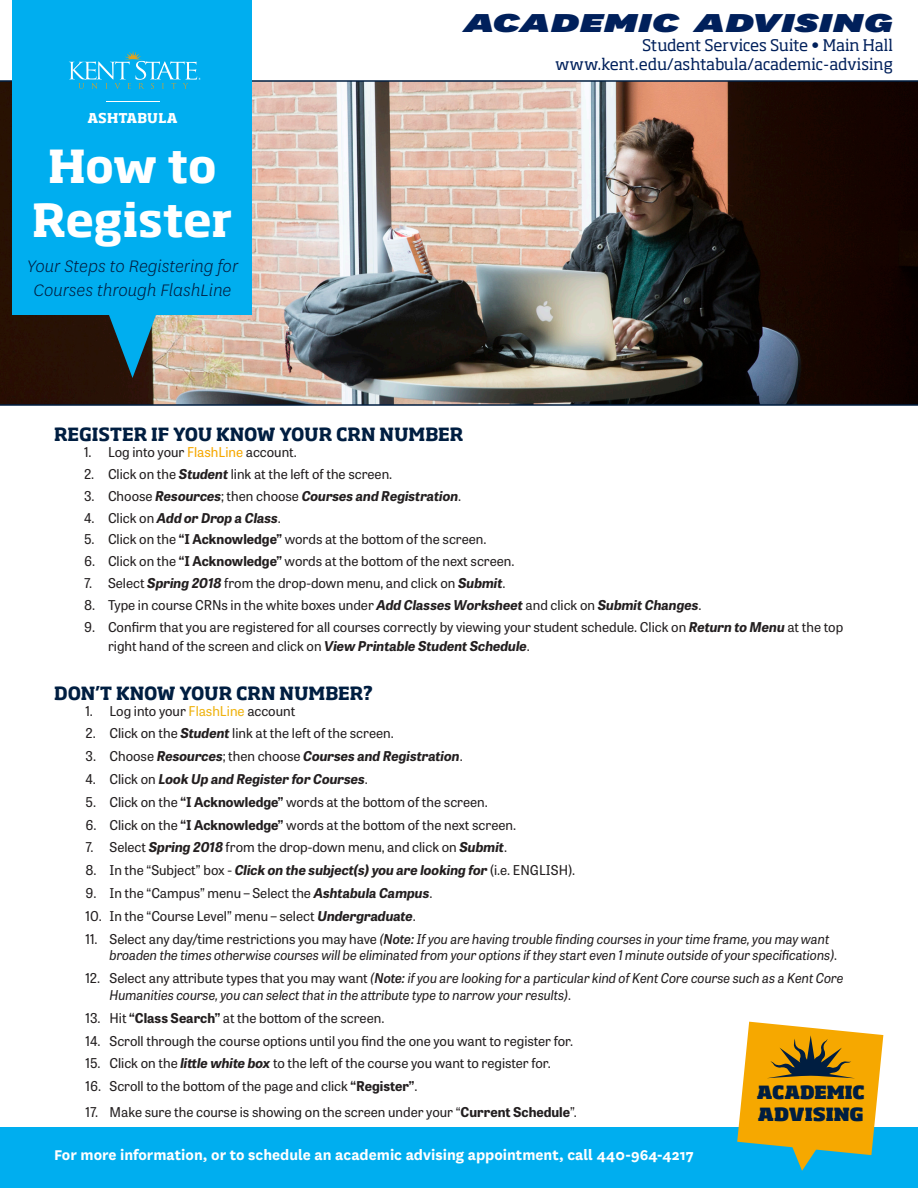
<style>
.page{position:relative;width:918px;height:1188px;background:#fff}
.page>*{position:absolute;margin:0;border:0;box-sizing:border-box;transform-origin:0 0}
.t1{font:700 45px "Soho Std";letter-spacing:-.015em;color:#fff}
.t2{font:italic 900 30.45px "National";color:#00205b;scale:1.5 1}
.t3{font:italic 300 19.5px/23.4px "National";color:#001e41;text-align:center}
.t4{font:700 18px "Soho Std";color:#001e41}
.t5{font:800 18px "Soho Std";color:#001e41}
.t6{font:700 16.5px "National";color:#fff}
.t7{font:15.9px "Soho Std";letter-spacing:-.005em;color:#00205b}
.t8{font:13.5px/18.9px "Tablet Gothic";color:#231f20}
.t9{font:italic 13.5px/16.2px "Tablet Gothic";color:#231f20;scale:.95 1}
.t10{font:italic 700 13.5px "Tablet Gothic";color:#231f20}
.t11{font:700 13.35px "Soho Std";letter-spacing:.02em;color:#fff}
.s1{color:#f6a800}
.s2{font-weight:700;font-style:italic}
.s3{font-weight:400;font-style:normal}
.s4{font-weight:700}
.s5{color:#efb310}
.s6{font-style:normal}
.s7{font-weight:600}
</style>
<div class="page">
<img style="left:0;top:80px;width:918px;height:326px">
<svg style="left:107px;top:314px;width:51px;height:64px;background:#276d83"></svg>
<div style="left:13px;top:0;width:239px;height:314px;background:#00aeef"></div>
<div style="left:0;top:1128px;width:918px;height:60px;background:#00aeef"></div>
<hr style="left:106px;top:101px;width:53px;height:1px;background:#fff">
<svg style="left:69px;top:51px;width:132px;height:38px"></svg>
<svg style="left:737px;top:1022px;width:146px;height:149px"></svg>
<p class="t11" style="left:87px;top:110px;width:92px">ASHTABULA</p>
<p class="t1" style="left:48px;top:137px;width:170px">How to</p>
<p class="t1" style="left:32px;top:191px;width:202px">Register</p>
<p class="t3" style="left:27px;top:254px;width:213px">Your Steps to Registering for<br>Courses through FlashLine</p>
<p class="t2" style="left:464px;top:1px;width:288px">ACADEMIC ADVISING</p>
<p class="t7" style="left:642px;top:35px;width:252px">Student Services Suite • Main Hall</p>
<p class="t7" style="left:555px;top:54px;width:339px">www.kent.edu/ashtabula/academic-advising</p>
<p class="t4" style="left:54px;top:422px;width:411px">REGISTER IF YOU KNOW YOUR CRN NUMBER</p>
<p class="t8" style="left:84px;top:442px;width:214px">1. Log into your <span class="s1">FlashLine</span> account.</p>
<p class="t8" style="left:84px;top:464px;width:310px">2. Click on the <span class="s2">Student</span> link at the left of the screen.</p>
<p class="t10" style="left:84px;top:485px;width:379px"><span class="s3">3. Choose</span> Resources<span class="s3">; then choose</span> Courses and Registration<span class="s3">.</span></p>
<p class="t10" style="left:84px;top:507px;width:199px"><span class="s3">4. Click on</span> Add or Drop a Class<span class="s3">.</span></p>
<p class="t8" style="left:84px;top:529px;width:404px">5. Click on the <span class="s4">“I Acknowledge”</span> words at the bottom of the screen.</p>
<p class="t8" style="left:84px;top:551px;width:432px">6. Click on the <span class="s4">“I Acknowledge”</span> words at the bottom of the next screen.</p>
<p class="t8" style="left:84px;top:573px;width:423px">7. Select <span class="s2">Spring 2018</span> from the drop-down menu, and click on <span class="s2">Submit</span>.</p>
<p class="t8" style="left:84px;top:595px;width:619px">8. Type in course CRNs in the white boxes under <span class="s2">Add Classes Worksheet</span> and click on <span class="s2">Submit Changes</span>.</p>
<p class="t8" style="left:108px;top:617px;width:737px;text-indent:-24px">9. Confirm that you are registered for all courses correctly by viewing your student schedule. Click on <span class="s2">Return to Menu</span> at the top right hand of the screen and click on <span class="s2">View Printable Student Schedule</span>.</p>
<p class="t4" style="left:54px;top:681px;width:321px">DON’T KNOW YOUR CRN NUMBER?</p>
<p class="t8" style="left:86px;top:701px;width:211px">1. Log into your <span class="s5">FlashLine</span> account</p>
<p class="t8" style="left:86px;top:723px;width:310px">2. Click on the <span class="s2">Student</span> link at the left of the screen.</p>
<p class="t10" style="left:86px;top:745px;width:379px"><span class="s3">3. Choose</span> Resources<span class="s3">; then choose</span> Courses and Registration<span class="s3">.</span></p>
<p class="t10" style="left:86px;top:768px;width:284px"><span class="s3">4. Click on</span> Look Up and Register for Courses<span class="s3">.</span></p>
<p class="t8" style="left:86px;top:792px;width:404px">5. Click on the <span class="s4">“I Acknowledge”</span> words at the bottom of the screen.</p>
<p class="t8" style="left:86px;top:815px;width:432px">6. Click on the <span class="s4">“I Acknowledge”</span> words at the bottom of the next screen.</p>
<p class="t8" style="left:86px;top:838px;width:423px">7. Select <span class="s2">Spring 2018</span> from the drop-down menu, and click on <span class="s2">Submit</span>.</p>
<p class="t10" style="left:86px;top:860px;width:491px"><span class="s3">8. In the “Subject” box -</span> Click on the subject(s) you are looking for <span class="s3">(i.e. ENGLISH).</span></p>
<p class="t8" style="left:86px;top:883px;width:348px">9. In the “Campus” menu – Select the <span class="s2">Ashtabula Campus</span>.</p>
<p class="t8" style="left:86px;top:906px;width:332px">10. In the “Course Level” menu – select <span class="s2">Undergraduate</span>.</p>
<p class="t9" style="left:110px;top:930px;width:767px;text-indent:-24px"><span class="s6">11. Select any day/time restrictions you may have</span> (<span class="s7">Note:</span> If you are having trouble finding courses in your time frame, you may want broaden the times otherwise courses will be eliminated from your options if they start even 1 minute outside of your specifications)<span class="s6">.</span></p>
<p class="t9" style="left:110px;top:970px;width:774px;text-indent:-24px"><span class="s6">12. Select any attribute types that you may want</span> (<span class="s7">Note:</span> if you are looking for a particular kind of Kent Core course such as a Kent Core<br>Humanities course, you can select that in the attribute type to narrow your results)<span class="s6">.</span></p>
<p class="t8" style="left:86px;top:1008px;width:300px">13. Hit <span class="s4">“Class Search”</span> at the bottom of the screen.</p>
<p class="t8" style="left:86px;top:1031px;width:489px">14. Scroll through the course options until you find the one you want to register for.</p>
<p class="t8" style="left:86px;top:1054px;width:467px">15. Click on the <span class="s2">little white box</span> to the left of the course you want to register for.</p>
<p class="t8" style="left:86px;top:1076px;width:334px">16. Scroll to the bottom of the page and click <span class="s4">“Register”</span>.</p>
<p class="t8" style="left:86px;top:1102px;width:493px">17. Make sure the course is showing on the screen under your “<span class="s4">Current Schedule</span>”.</p>
<p class="t5" style="left:757px;top:1081px;width:109px">ACADEMIC</p>
<p class="t5" style="left:758px;top:1102px;width:107px">ADVISING</p>
<p class="t6" style="left:54px;top:1143px;width:641px">For more information, or to schedule an academic advising appointment, call 440-964-4217</p>
</div>
